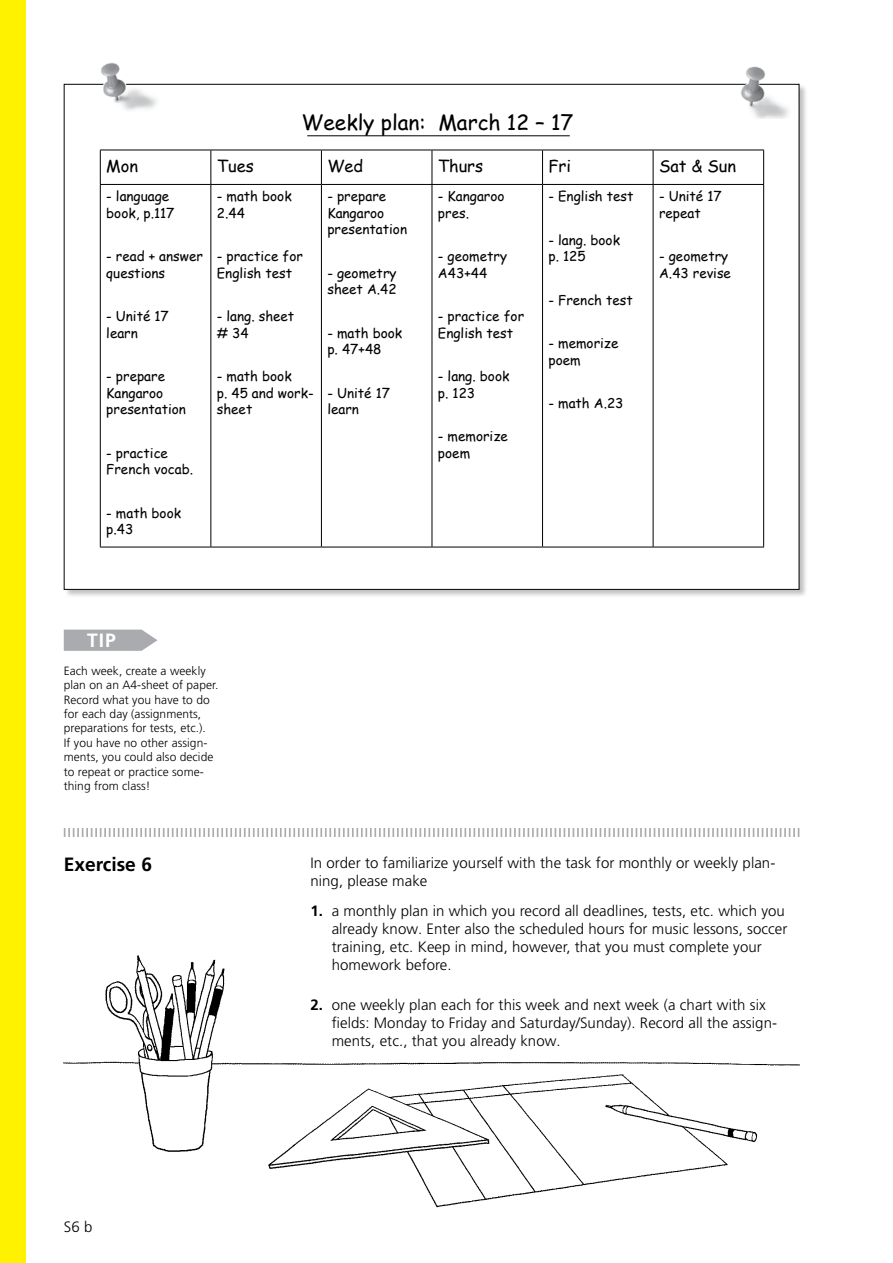
<style>
.page{position:relative;width:893px;height:1263px;background:#fff}
.page>*{position:absolute;margin:0;border:0;box-sizing:border-box;transform-origin:0 0}
.t1{font:21px "Comic Sans MS";color:#000}
.t2{font:700 19.2px "Frutiger LT Pro";color:#000}
.t3{font:700 19.2px "Frutiger LT Pro";color:#fff}
.t4{font:16.5px "Comic Sans MS";color:#000}
.t5{font:300 15px/18px "Frutiger LT Pro";letter-spacing:.005em;color:#000}
.t6{font:13.5px/16.5px "Comic Sans MS";color:#000}
.t7{font:300 12px/14.4px "Frutiger LT Pro";letter-spacing:.005em;color:#000}
.s1{font-weight:700}
</style>
<div class="page">
<img style="left:64px;top:955px;width:735px;height:253px">
<svg style="left:64px;top:828px;width:735px;height:9px"></svg>
<svg style="left:64px;top:630px;width:94px;height:21px;background:#b1b2b5"></svg>
<div style="left:63px;top:84px;width:745px;height:514px;background:#000;opacity:.25"></div>
<div style="left:64px;top:84px;width:735px;height:505px;background:#fff"></div>
<img style="left:100px;top:62px;width:62px;height:48px">
<img style="left:737px;top:66px;width:57px;height:53px">
<hr style="left:100px;top:150px;width:111px;height:1px;background:#000">
<hr style="left:100px;top:150px;width:1px;height:34px;background:#000">
<hr style="left:211px;top:150px;width:110px;height:1px;background:#000">
<hr style="left:210px;top:150px;width:1px;height:34px;background:#000">
<hr style="left:321px;top:150px;width:111px;height:1px;background:#000">
<hr style="left:321px;top:150px;width:1px;height:34px;background:#000">
<hr style="left:432px;top:150px;width:111px;height:1px;background:#000">
<hr style="left:432px;top:150px;width:1px;height:34px;background:#000">
<hr style="left:543px;top:150px;width:110px;height:1px;background:#000">
<hr style="left:542px;top:150px;width:1px;height:34px;background:#000">
<hr style="left:653px;top:150px;width:111px;height:1px;background:#000">
<hr style="left:653px;top:150px;width:1px;height:34px;background:#000">
<hr style="left:763px;top:150px;width:1px;height:34px;background:#000">
<hr style="left:100px;top:184px;width:111px;height:1px;background:#000">
<hr style="left:100px;top:185px;width:1px;height:362px;background:#000">
<hr style="left:211px;top:184px;width:110px;height:1px;background:#000">
<hr style="left:210px;top:185px;width:1px;height:362px;background:#000">
<hr style="left:321px;top:184px;width:111px;height:1px;background:#000">
<hr style="left:321px;top:185px;width:1px;height:362px;background:#000">
<hr style="left:432px;top:184px;width:111px;height:1px;background:#000">
<hr style="left:432px;top:185px;width:1px;height:362px;background:#000">
<hr style="left:543px;top:184px;width:110px;height:1px;background:#000">
<hr style="left:542px;top:185px;width:1px;height:362px;background:#000">
<hr style="left:653px;top:184px;width:111px;height:1px;background:#000">
<hr style="left:653px;top:185px;width:1px;height:362px;background:#000">
<hr style="left:763px;top:185px;width:1px;height:362px;background:#000">
<hr style="left:100px;top:547px;width:111px;height:1px;background:#000">
<hr style="left:211px;top:547px;width:110px;height:1px;background:#000">
<hr style="left:321px;top:547px;width:111px;height:1px;background:#000">
<hr style="left:432px;top:547px;width:111px;height:1px;background:#000">
<hr style="left:543px;top:547px;width:110px;height:1px;background:#000">
<hr style="left:653px;top:547px;width:111px;height:1px;background:#000">
<hr style="left:307px;top:135px;width:263px;height:1px;background:#000">
<div style="left:0;top:0;width:26px;height:1263px;background:#fff200"></div>
<h1 class="t1" style="left:302px;top:107px;width:273px">Weekly plan: March 12 – 17</h1>
<p class="t4" style="left:106px;top:153px;width:33px">Mon</p>
<p class="t4" style="left:217px;top:153px;width:38px">Tues</p>
<p class="t4" style="left:327px;top:153px;width:37px">Wed</p>
<p class="t4" style="left:438px;top:153px;width:47px">Thurs</p>
<p class="t4" style="left:548px;top:153px;width:24px">Fri</p>
<p class="t4" style="left:659px;top:153px;width:78px">Sat &amp; Sun</p>
<p class="t6" style="left:106px;top:188px;width:70px">- language book, p.117</p>
<p class="t6" style="left:106px;top:248px;width:98px">- read + answer questions</p>
<p class="t6" style="left:106px;top:308px;width:64px">- Unité 17 learn</p>
<p class="t6" style="left:106px;top:368px;width:81px">- prepare<br>Kangaroo presentation</p>
<p class="t6" style="left:106px;top:444px;width:88px">- practice<br>French vocab.</p>
<p class="t6" style="left:106px;top:504px;width:76px">- math book p.43</p>
<p class="t6" style="left:659px;top:188px;width:64px">- Unité 17 repeat</p>
<p class="t6" style="left:659px;top:248px;width:73px">- geometry<br>A.43 revise</p>
<p class="t6" style="left:549px;top:188px;width:86px">- English test</p>
<p class="t6" style="left:549px;top:231px;width:73px">- lang. book p. 125</p>
<p class="t6" style="left:549px;top:291px;width:86px">- French test</p>
<p class="t6" style="left:549px;top:335px;width:72px">- memorize poem</p>
<p class="t6" style="left:549px;top:395px;width:76px">- math A.23</p>
<p class="t6" style="left:217px;top:188px;width:76px">- math book<br>2.44</p>
<p class="t6" style="left:217px;top:248px;width:88px">- practice for<br>English test</p>
<p class="t6" style="left:217px;top:308px;width:79px">- lang. sheet # 34</p>
<p class="t6" style="left:217px;top:368px;width:98px">- math book<br>p. 45 and work&shy;sheet</p>
<p class="t6" style="left:438px;top:188px;width:68px">- Kangaroo pres.</p>
<p class="t6" style="left:438px;top:248px;width:71px">- geometry<br>A43+44</p>
<p class="t6" style="left:438px;top:308px;width:88px">- practice for<br>English test</p>
<p class="t6" style="left:438px;top:368px;width:73px">- lang. book p. 123</p>
<p class="t6" style="left:438px;top:428px;width:72px">- memorize poem</p>
<p class="t6" style="left:327px;top:188px;width:81px">- prepare<br>Kangaroo presentation</p>
<p class="t6" style="left:327px;top:264px;width:71px">- geometry sheet A.42</p>
<p class="t6" style="left:327px;top:324px;width:76px">- math book p. 47+48</p>
<p class="t6" style="left:327px;top:384px;width:64px">- Unité 17 learn</p>
<h2 class="t3" style="left:87px;top:629px;width:30px">TIP</h2>
<p class="t7" style="left:64px;top:663px;width:156px">Each week, create a weekly plan on an A4-sheet of paper.<br>Record what you have to do for each day (assignments, preparations for tests, etc.).<br>If you have no other assign&shy;ments, you could also decide to repeat or practice some&shy;thing from class!</p>
<h2 class="t2" style="left:64px;top:853px;width:90px">Exercise 6</h2>
<p class="t5" style="left:310px;top:854px;width:466px">In order to familiarize yourself with the task for monthly or weekly plan&shy;ning, please make</p>
<p class="t5" style="left:64px;top:1217px;width:30px">S6 b</p>
<p class="t5" style="left:332px;top:902px;width:457px;text-indent:-21px"><span class="s1">1.</span> a monthly plan in which you record all deadlines, tests, etc. which you already know. Enter also the scheduled hours for music lessons, soccer training, etc. Keep in mind, however, that you must complete your homework before.</p>
<p class="t5" style="left:332px;top:996px;width:447px;text-indent:-21px"><span class="s1">2.</span> one weekly plan each for this week and next week (a chart with six fields: Monday to Friday and Saturday/Sunday). Record all the assign&shy;ments, etc., that you already know.</p>
</div>
